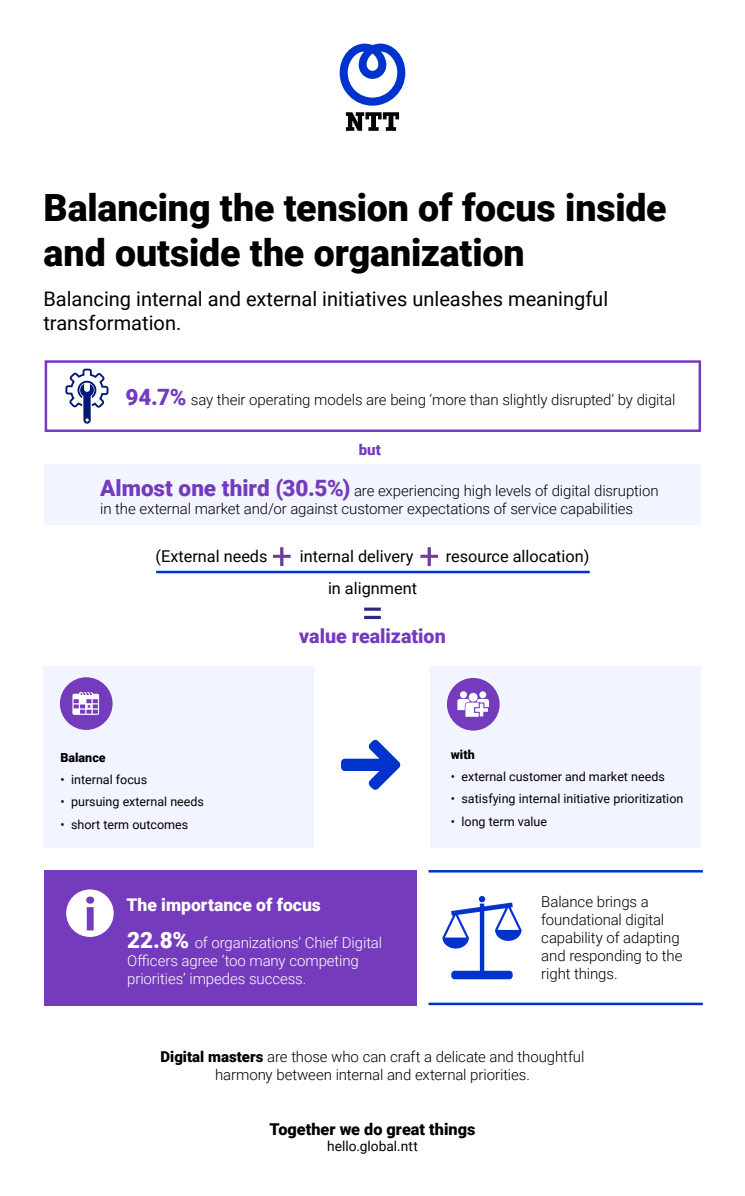
<style>
.page{position:relative;width:745px;height:1196px;background:#fff}
.page>*{position:absolute;margin:0;border:0;box-sizing:border-box;transform-origin:0 0}
.t1{font:900 37.5px/45px "Roboto";letter-spacing:-.005em;color:#000}
.t2{font:20px/24px "Roboto";color:#000}
.t3{font:900 19.62px "Roboto";color:#753bbd}
.t4{font:900 17.5px "Roboto";color:#fff}
.t5{font:16.25px "Roboto";color:#000}
.t6{font:900 16.25px "Roboto";color:#000}
.t7{font:300 15px/18px "Roboto";letter-spacing:-.01em;color:#000}
.t8{font:300 15px/18px "Roboto";letter-spacing:-.01em;color:#fff}
.t9{font:900 15px "Roboto";color:#753bbd}
.t10{font:13.75px "Roboto";color:#000}
.t11{font:12.5px "Roboto";color:#000}
.t12{font:900 12.5px "Roboto";color:#000}
.s1{font-weight:900;font-size:22.5px;color:#753bbd}
.s2{font-weight:900;font-size:22.5px}
.s3{font-weight:900}
</style>
<div class="page">
<svg style="left:346px;top:112px;width:53px;height:19px"></svg>
<svg style="left:339px;top:44px;width:66px;height:62px"></svg>
<div style="left:430px;top:666px;width:270px;height:181px;background:#f2f5ff"></div>
<div style="left:43px;top:666px;width:271px;height:181px;background:#f2f5ff"></div>
<div style="left:45px;top:464px;width:655px;height:61px;background:#f2f5ff"></div>
<div style="left:44px;top:870px;width:372px;height:135px;background:#753bbd"></div>
<div style="left:45px;top:360px;width:655px;height:72px;border:2px solid #753bbd"></div>
<svg style="left:65px;top:368px;width:43px;height:55px"></svg>
<svg style="left:66px;top:889px;width:48px;height:47px"></svg>
<svg style="left:442px;top:896px;width:79px;height:83px"></svg>
<div style="left:446px;top:678px;width:53px;height:52px;background:#753bbd;border-radius:50%"></div>
<svg style="left:457px;top:691px;width:31px;height:25px"></svg>
<div style="left:60px;top:677px;width:52px;height:52px;background:#753bbd;border-radius:50%"></div>
<svg style="left:72px;top:691px;width:27px;height:23px"></svg>
<hr style="left:428px;top:1002px;width:274px;height:3px;background:#03c">
<hr style="left:428px;top:870px;width:274px;height:2px;background:#03c">
<hr style="left:156px;top:570px;width:433px;height:3px;background:#03c">
<svg style="left:420px;top:547px;width:18px;height:19px"></svg>
<svg style="left:273px;top:547px;width:17px;height:19px"></svg>
<hr style="left:364px;top:607px;width:16px;height:3px;background:#292a86">
<svg style="left:364px;top:615px;width:16px;height:4px"></svg>
<svg style="left:341px;top:739px;width:59px;height:50px"></svg>
<h1 class="t1" style="left:44px;top:184px;width:624px">Balancing the tension of focus inside and outside the organization</h1>
<h2 class="t2" style="left:43px;top:286px;width:566px">Balancing internal and external initiatives unleashes meaningful transformation.</h2>
<p class="t7" style="left:125px;top:389px;width:551px"><span class="s1">94.7%</span> say their operating models are being ‘more than slightly disrupted’ by digital</p>
<p class="t9" style="left:358px;top:439px;width:24px">but</p>
<p class="t7" style="left:100px;top:481px;width:559px"><span class="s1">Almost one third (30.5%)</span> are experiencing high levels of digital disruption in the external market and/or against customer expectations of service capabilities</p>
<p class="t5" style="left:155px;top:544px;width:113px">(External needs</p>
<p class="t5" style="left:299px;top:544px;width:115px">internal delivery</p>
<p class="t5" style="left:445px;top:544px;width:145px">resource allocation)</p>
<p class="t5" style="left:328px;top:576px;width:90px">in alignment</p>
<p class="t12" style="left:60px;top:749px;width:47px">Balance</p>
<p class="t11" style="left:60px;top:771px;width:88px">• internal focus</p>
<p class="t11" style="left:60px;top:793px;width:145px">• pursuing external needs</p>
<p class="t11" style="left:60px;top:815px;width:129px">• short term outcomes</p>
<h3 class="t3" style="left:299px;top:622px;width:148px">value realization</h3>
<p class="t12" style="left:450px;top:746px;width:25px">with</p>
<p class="t11" style="left:450px;top:768px;width:215px">• external customer and market needs</p>
<p class="t11" style="left:450px;top:790px;width:234px">• satisfying internal initiative prioritization</p>
<p class="t11" style="left:450px;top:812px;width:98px">• long term value</p>
<p class="t4" style="left:126px;top:892px;width:196px">The importance of focus</p>
<p class="t7" style="left:541px;top:892px;width:143px">Balance brings a foundational digital capability of adapting and responding to the right things.</p>
<p class="t8" style="left:127px;top:932px;width:256px"><span class="s2">22.8%</span> of organizations’ Chief Digital<br>Officers agree ‘too many competing priorities’ impedes success.</p>
<p class="t7" style="left:160px;top:1047px;width:425px;text-align:center"><span class="s3">Digital masters</span> are those who can craft a delicate and thoughtful harmony between internal and external priorities.</p>
<p class="t6" style="left:269px;top:1117px;width:207px">Together we do great things</p>
<p class="t10" style="left:327px;top:1136px;width:92px">hello.global.ntt</p>
</div>
